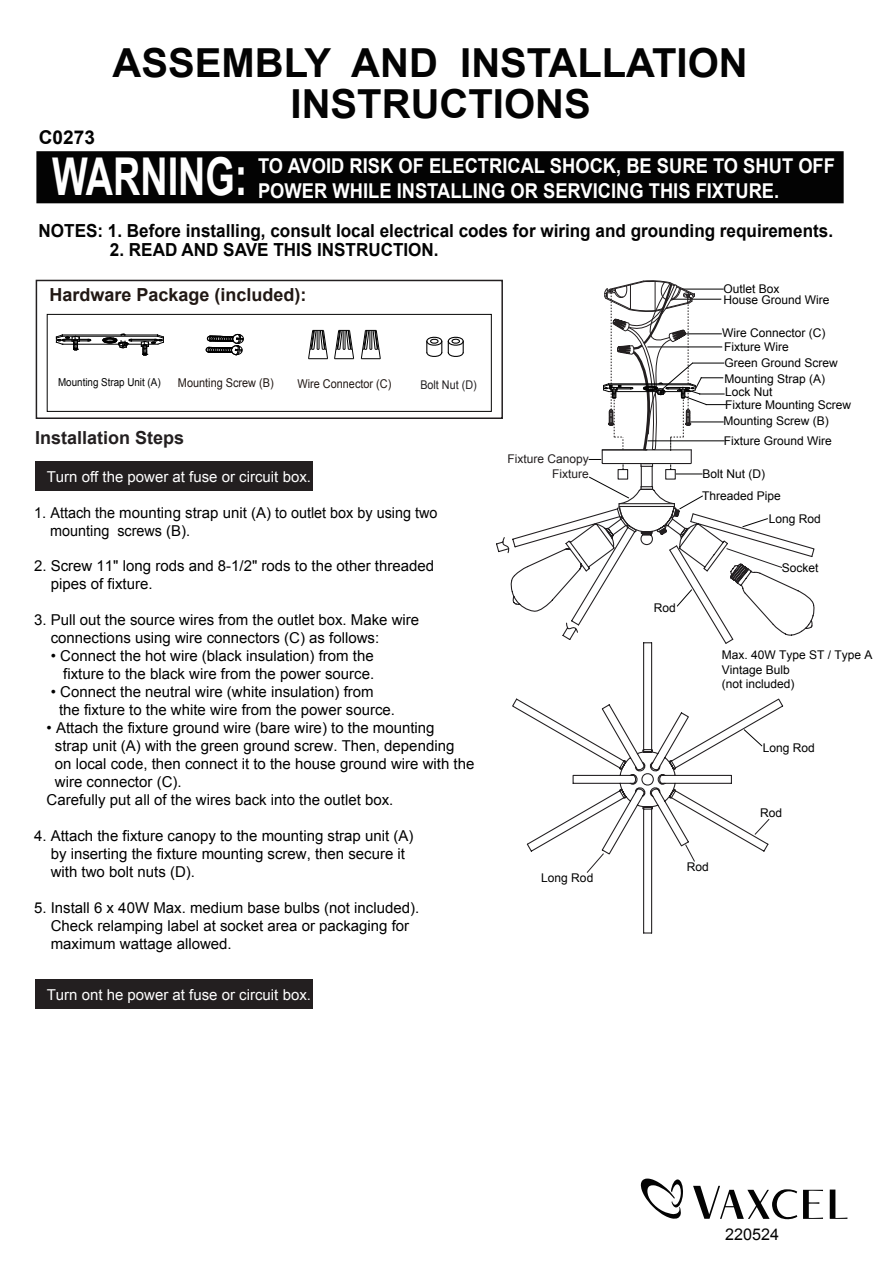
<style>
.page{position:relative;width:893px;height:1263px;background:#fff}
.page>*{position:absolute;margin:0;border:0;box-sizing:border-box;transform-origin:0 0}
.t1{font:700 52.2px "Arial";color:#fff;scale:.72 1}
.t2{font:700 40.05px/41.1px "Arial";color:#030303;text-align:center}
.t3{font:700 20.4px/24.6px "Arial";color:#fff;scale:.9 1}
.t4{font:700 19.05px "Arial";color:#030303}
.t5{font:700 18px "Arial";color:#030303;scale:.95 1}
.t6{font:700 18px "Arial";color:#211814}
.t7{font:700 18px "Arial";color:#231f20}
.t8{font:16.2px "Arial";color:#030303}
.t9{font:15px/18px "Arial";color:#000}
.t10{font:15px/18px "Arial";color:#000;scale:.96 1}
.t11{font:15px "Arial";color:#fff}
.t12{font:12.15px "Arial";color:#211814;scale:.9 1}
.t13{font:12px/14.4px "Arial";color:#000}
.t14{font:12px/15.8px "Arial";color:#231f20;text-align:right}
.t15{font:12px "Arial";color:#211e20;scale:.9 1}
.t16{font:10.95px "Arial";color:#030303;scale:.9 1}
</style>
<div class="page">
<svg style="left:47px;top:279px;width:456px;height:48px"></svg>
<div style="left:36px;top:151px;width:808px;height:52px;background:#030303"></div>
<div style="left:47px;top:314px;width:444px;height:98px;border:1px solid #050504"></div>
<div style="left:36px;top:280px;width:467px;height:139px;border:2px solid #231f20"></div>
<svg style="left:206px;top:334px;width:38px;height:21px"></svg>
<hr style="left:62px;top:335px;width:95px;height:1px;background:#000">
<hr style="left:63px;top:344px;width:56px;height:1px;background:#000">
<svg style="left:56px;top:334px;width:35px;height:17px"></svg>
<hr style="left:62px;top:336px;width:95px;height:1px;background:#000">
<svg style="left:102px;top:334px;width:62px;height:22px"></svg>
<svg style="left:361px;top:330px;width:20px;height:29px"></svg>
<svg style="left:334px;top:330px;width:20px;height:29px"></svg>
<svg style="left:308px;top:330px;width:20px;height:29px"></svg>
<svg style="left:426px;top:336px;width:38px;height:21px"></svg>
<svg style="left:512px;top:645px;width:272px;height:289px"></svg>
<svg style="left:743px;top:729px;width:20px;height:18px"></svg>
<svg style="left:495px;top:280px;width:320px;height:365px"></svg>
<svg style="left:586px;top:853px;width:18px;height:20px"></svg>
<svg style="left:685px;top:844px;width:10px;height:18px"></svg>
<svg style="left:754px;top:818px;width:16px;height:17px"></svg>
<div style="left:35px;top:461px;width:278px;height:29px;background:#231f20"></div>
<div style="left:35px;top:979px;width:278px;height:30px;background:#231f20"></div>
<svg style="left:830px;top:1189px;width:17px;height:30px"></svg>
<svg style="left:693px;top:1186px;width:104px;height:33px"></svg>
<svg style="left:803px;top:1190px;width:20px;height:29px"></svg>
<svg style="left:641px;top:1178px;width:42px;height:41px"></svg>
<h2 class="t2" style="left:113px;top:44px;width:637px">ASSEMBLY AND INSTALLATION<br>INSTRUCTIONS</h2>
<p class="t4" style="left:39px;top:125px;width:58px">C0273</p>
<h1 class="t1" style="left:52px;top:143px;width:273px">WARNING:</h1>
<h3 class="t3" style="left:258px;top:154px;width:643px">TO AVOID RISK OF ELECTRICAL SHOCK, BE SURE TO SHUT OFF<br>POWER WHILE INSTALLING OR SERVICING THIS FIXTURE.</h3>
<p class="t5" style="left:39px;top:219px;width:838px">NOTES: 1. Before installing, consult local electrical codes for wiring and grounding requirements.</p>
<p class="t5" style="left:110px;top:238px;width:348px">2. READ AND SAVE THIS INSTRUCTION.</p>
<p class="t6" style="left:49px;top:283px;width:259px">Hardware Package (included):</p>
<p class="t16" style="left:58px;top:375px;width:115px">Mounting Strap Unit (A)</p>
<p class="t12" style="left:178px;top:375px;width:108px">Mounting Screw (B)</p>
<p class="t12" style="left:297px;top:376px;width:106px">Wire Connector (C)</p>
<p class="t15" style="left:420px;top:376px;width:64px">Bolt Nut (D)</p>
<p class="t7" style="left:35px;top:426px;width:151px">Installation Steps</p>
<p class="t11" style="left:47px;top:467px;width:266px">Turn off the power at fuse or circuit box.</p>
<p class="t10" style="left:50px;top:504px;width:405px;text-indent:-16px">1. Attach the mounting strap unit (A) to outlet box by using two mounting screws (B).</p>
<p class="t9" style="left:51px;top:557px;width:385px;text-indent:-17px">2. Screw 11" long rods and 8-1/2" rods to the other threaded pipes of fixture.</p>
<p class="t9" style="left:51px;top:611px;width:370px;text-indent:-17px">3. Pull out the source wires from the outlet box. Make wire connections using wire connectors (C) as follows:</p>
<p class="t9" style="left:51px;top:647px;width:325px;text-align:right">• Connect the hot wire (black insulation) from the fixture to the black wire from the power source.</p>
<p class="t9" style="left:59px;top:683px;width:337px;text-indent:-8px">• Connect the neutral wire (white insulation) from the fixture to the white wire from the power source.</p>
<p class="t9" style="left:47px;top:719px;width:389px">• Attach the fixture ground wire (bare wire) to the mounting</p>
<p class="t9" style="left:55px;top:737px;width:401px">strap unit (A) with the green ground screw. Then, depending</p>
<p class="t9" style="left:55px;top:755px;width:421px">on local code, then connect it to the house ground wire with the</p>
<p class="t9" style="left:55px;top:773px;width:128px">wire connector (C).</p>
<p class="t9" style="left:47px;top:791px;width:348px">Carefully put all of the wires back into the outlet box.</p>
<p class="t9" style="left:51px;top:827px;width:364px;text-indent:-17px">4. Attach the fixture canopy to the mounting strap unit (A) by inserting the fixture mounting screw, then secure it with two bolt nuts (D).</p>
<p class="t9" style="left:51px;top:899px;width:370px;text-indent:-17px">5. Install 6 x 40W Max. medium base bulbs (not included).<br>Check relamping label at socket area or packaging for maximum wattage allowed.</p>
<p class="t11" style="left:47px;top:985px;width:266px">Turn ont he power at fuse or circuit box.</p>
<p class="t14" style="left:507px;top:451px;width:83px">Fixture Canopy<br>Fixture</p>
<p class="t13" style="left:541px;top:870px;width:54px">Long Rod</p>
<p class="t13" style="left:654px;top:601px;width:24px">Rod</p>
<p class="t13" style="left:723px;top:283px;width:108px;line-height:11.2px">Outlet Box<br>House Ground Wire</p>
<p class="t13" style="left:722px;top:326px;width:105px">Wire Connector (C)</p>
<p class="t13" style="left:724px;top:340px;width:66px">Fixture Wire</p>
<p class="t13" style="left:724px;top:355px;width:115px">Green Ground Screw</p>
<p class="t13" style="left:724px;top:371px;width:102px">Mounting Strap (A)</p>
<p class="t13" style="left:725px;top:384px;width:49px">Lock Nut</p>
<p class="t13" style="left:725px;top:398px;width:128px">Fixture Mounting Screw</p>
<p class="t13" style="left:724px;top:433px;width:110px">Fixture Ground Wire</p>
<p class="t13" style="left:702px;top:463px;width:80px;line-height:21.8px">Bolt Nut (D)<br>Threaded Pipe</p>
<p class="t13" style="left:724px;top:413px;width:107px">Mounting Screw (B)</p>
<p class="t13" style="left:769px;top:511px;width:54px">Long Rod</p>
<p class="t13" style="left:782px;top:560px;width:38px">Socket</p>
<p class="t13" style="left:722px;top:648px;width:152px">Max. 40W Type ST / Type A<br>Vintage Bulb<br>(not included)</p>
<p class="t13" style="left:763px;top:740px;width:54px">Long Rod</p>
<p class="t13" style="left:687px;top:859px;width:24px">Rod</p>
<p class="t13" style="left:760px;top:806px;width:24px">Rod</p>
<p class="t8" style="left:725px;top:1224px;width:55px">220524</p>
</div>
